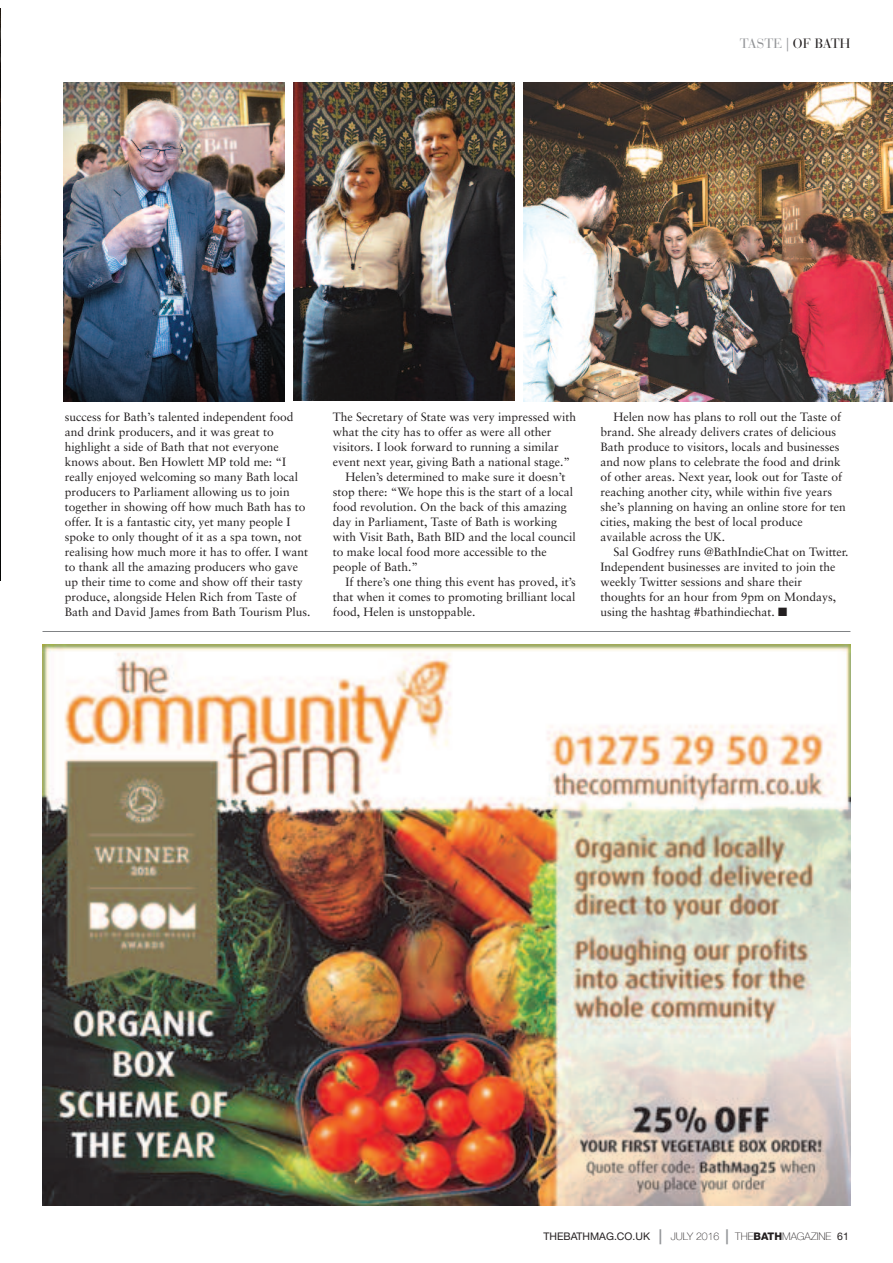
<style>
.page{position:relative;width:893px;height:1263px;background:#fff}
.page>*{position:absolute;margin:0;border:0;box-sizing:border-box;transform-origin:0 0}
.t1{font:13.5px "Bauer Bodoni";color:#919396}
.t2{font:12px/15px "Sabon";color:#231f20}
.t3{font:100 10.5px "Helvetica Neue";color:#231f20}
.s1{color:#231f20}
.s2{font-weight:400}
.s3{font-weight:500;font-size:15px;color:#939598}
.s4{font-weight:800}
</style>
<div class="page">
<hr style="left:43px;top:631px;width:807px;height:1px;background:#808285">
<img style="left:0;top:9px;width:1px;height:571px">
<img style="left:64px;top:82px;width:221px;height:319px">
<img style="left:294px;top:82px;width:221px;height:318px">
<img style="left:524px;top:82px;width:369px;height:319px">
<img style="left:43px;top:644px;width:807px;height:561px">
<p class="t1" style="left:740px;top:39px;width:112px">TASTE | <span class="s1">OF BATH</span></p>
<p class="t2" style="left:65px;top:410px;width:247px">success for Bath’s talented independent food and drink producers, and it was great to highlight a side of Bath that not everyone knows about. Ben Howlett MP told me: “I really enjoyed welcoming so many Bath local producers to Parliament allowing us to join together in showing off how much Bath has to offer. It is a fantastic city, yet many people I spoke to only thought of it as a spa town, not realising how much more it has to offer. I want to thank all the amazing producers who gave up their time to come and show off their tasty produce, alongside Helen Rich from Taste of Bath and David James from Bath Tourism Plus.</p>
<p class="t2" style="left:333px;top:410px;width:245px">The Secretary of State was very impressed with</p>
<p class="t2" style="left:333px;top:425px;width:220px">what the city has to offer as were all other</p>
<p class="t2" style="left:333px;top:440px;width:228px">visitors. I look forward to running a similar</p>
<p class="t2" style="left:333px;top:455px;width:239px">event next year, giving Bath a national stage.”</p>
<p class="t2" style="left:345px;top:470px;width:222px">Helen’s determined to make sure it doesn’t</p>
<p class="t2" style="left:333px;top:485px;width:242px">stop there: “We hope this is the start of a local</p>
<p class="t2" style="left:333px;top:500px;width:236px">food revolution. On the back of this amazing</p>
<p class="t2" style="left:333px;top:515px;width:226px">day in Parliament, Taste of Bath is working</p>
<p class="t2" style="left:333px;top:530px;width:244px">with Visit Bath, Bath BID and the local council</p>
<p class="t2" style="left:333px;top:545px;width:215px">to make local food more accessible to the</p>
<p class="t2" style="left:333px;top:560px;width:87px">people of Bath.”</p>
<p class="t2" style="left:345px;top:575px;width:232px">If there’s one thing this event has proved, it’s</p>
<p class="t2" style="left:333px;top:590px;width:244px">that when it comes to promoting brilliant local</p>
<p class="t2" style="left:333px;top:605px;width:144px">food, Helen is unstoppable.</p>
<p class="t2" style="left:601px;top:410px;width:247px;text-indent:13px">Helen now has plans to roll out the Taste of brand. She already delivers crates of delicious Bath produce to visitors, locals and businesses and now plans to celebrate the food and drink of other areas. Next year, look out for Taste of reaching another city, while within five years she’s planning on having an online store for ten cities, making the best of local produce available across the UK.</p>
<p class="t2" style="left:601px;top:545px;width:250px;text-indent:13px">Sal Godfrey runs @BathIndieChat on Twitter.<br>Independent businesses are invited to join the weekly Twitter sessions and share their thoughts for an hour from 9pm on Mondays, using the hashtag #bathindiechat. ■</p>
<p class="t3" style="left:543px;top:1230px;width:307px"><span class="s2">THEBATHMAG.CO.UK</span> <span class="s3">|</span> JULY 2016 <span class="s3">|</span> THE<span class="s4">BATH</span>MAGAZINE <span class="s2">61</span></p>
</div>
